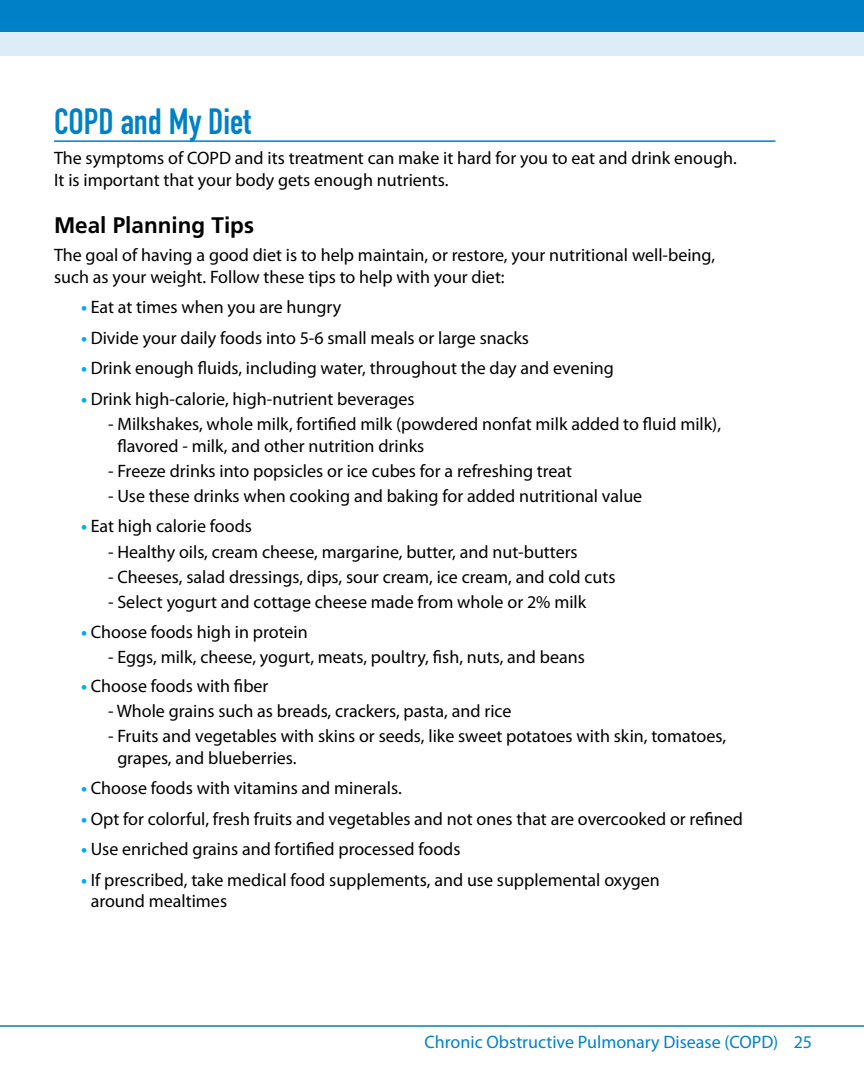
<style>
.page{position:relative;width:864px;height:1080px;background:#fff}
.page>*{position:absolute;margin:0;border:0;box-sizing:border-box;transform-origin:0 0}
.t1{font:700 36px "DIN Condensed";color:#0081c7}
.t2{font:700 22.5px "Frutiger LT Com";color:#000}
.t3{font:18px/21.6px "Myriad Pro";color:#000}
.t4{font:18px "Myriad Pro";color:#0081c7}
.s1{font-weight:700;color:#00aeef}
</style>
<div class="page">
<hr style="left:0;top:1025px;width:864px;height:2px;background:#0081c7">
<hr style="left:54px;top:140px;width:721px;height:2px;background:#0081c7">
<div style="left:0;top:0;width:864px;height:55px;background:#dcedf7"></div>
<div style="left:0;top:0;width:864px;height:32px;background:#0081c7"></div>
<h1 class="t1" style="left:54px;top:97px;width:198px">COPD and My Diet</h1>
<p class="t3" style="left:54px;top:147px;width:684px">The symptoms of COPD and its treatment can make it hard for you to eat and drink enough.<br>It is important that your body gets enough nutrients.</p>
<p class="t2" style="left:54px;top:212px;width:202px">Meal Planning Tips</p>
<p class="t3" style="left:54px;top:244px;width:663px">The goal of having a good diet is to help maintain, or restore, your nutritional well-being, such as your weight. Follow these tips to help with your diet:</p>
<p class="t3" style="left:81px;top:296px;width:262px"><span class="s1">•</span> Eat at times when you are hungry</p>
<p class="t3" style="left:81px;top:327px;width:450px"><span class="s1">•</span> Divide your daily foods into 5-6 small meals or large snacks</p>
<p class="t3" style="left:81px;top:357px;width:534px"><span class="s1">•</span> Drink enough fluids, including water, throughout the day and evening</p>
<p class="t3" style="left:81px;top:388px;width:335px"><span class="s1">•</span> Drink high-calorie, high-nutrient beverages</p>
<p class="t3" style="left:117px;top:413px;width:605px;text-indent:-9px">- Milkshakes, whole milk, fortified milk (powdered nonfat milk added to fluid milk), flavored - milk, and other nutrition drinks</p>
<p class="t3" style="left:108px;top:460px;width:466px">- Freeze drinks into popsicles or ice cubes for a refreshing treat</p>
<p class="t3" style="left:108px;top:485px;width:536px">- Use these drinks when cooking and baking for added nutritional value</p>
<p class="t3" style="left:81px;top:515px;width:172px"><span class="s1">•</span> Eat high calorie foods</p>
<p class="t3" style="left:108px;top:540px;width:471px">- Healthy oils, cream cheese, margarine, butter, and nut-butters</p>
<p class="t3" style="left:108px;top:566px;width:509px">- Cheeses, salad dressings, dips, sour cream, ice cream, and cold cuts</p>
<p class="t3" style="left:108px;top:591px;width:480px">- Select yogurt and cottage cheese made from whole or 2% milk</p>
<p class="t3" style="left:81px;top:621px;width:228px"><span class="s1">•</span> Choose foods high in protein</p>
<p class="t3" style="left:108px;top:646px;width:478px">- Eggs, milk, cheese, yogurt, meats, poultry, fish, nuts, and beans</p>
<p class="t3" style="left:81px;top:675px;width:189px"><span class="s1">•</span> Choose foods with fiber</p>
<p class="t3" style="left:108px;top:700px;width:405px">- Whole grains such as breads, crackers, pasta, and rice</p>
<p class="t3" style="left:117px;top:725px;width:610px;text-indent:-9px">- Fruits and vegetables with skins or seeds, like sweet potatoes with skin, tomatoes, grapes, and blueberries.</p>
<p class="t3" style="left:81px;top:777px;width:322px"><span class="s1">•</span> Choose foods with vitamins and minerals.</p>
<p class="t3" style="left:81px;top:807px;width:663px"><span class="s1">•</span> Opt for colorful, fresh fruits and vegetables and not ones that are overcooked or refined</p>
<p class="t3" style="left:81px;top:838px;width:381px"><span class="s1">•</span> Use enriched grains and fortified processed foods</p>
<p class="t3" style="left:91px;top:868px;width:571px;text-indent:-10px"><span class="s1">•</span> If prescribed, take medical food supplements, and use supplemental oxygen around mealtimes</p>
<p class="t4" style="left:424px;top:1031px;width:389px">Chronic Obstructive Pulmonary Disease (COPD) 25</p>
</div>
